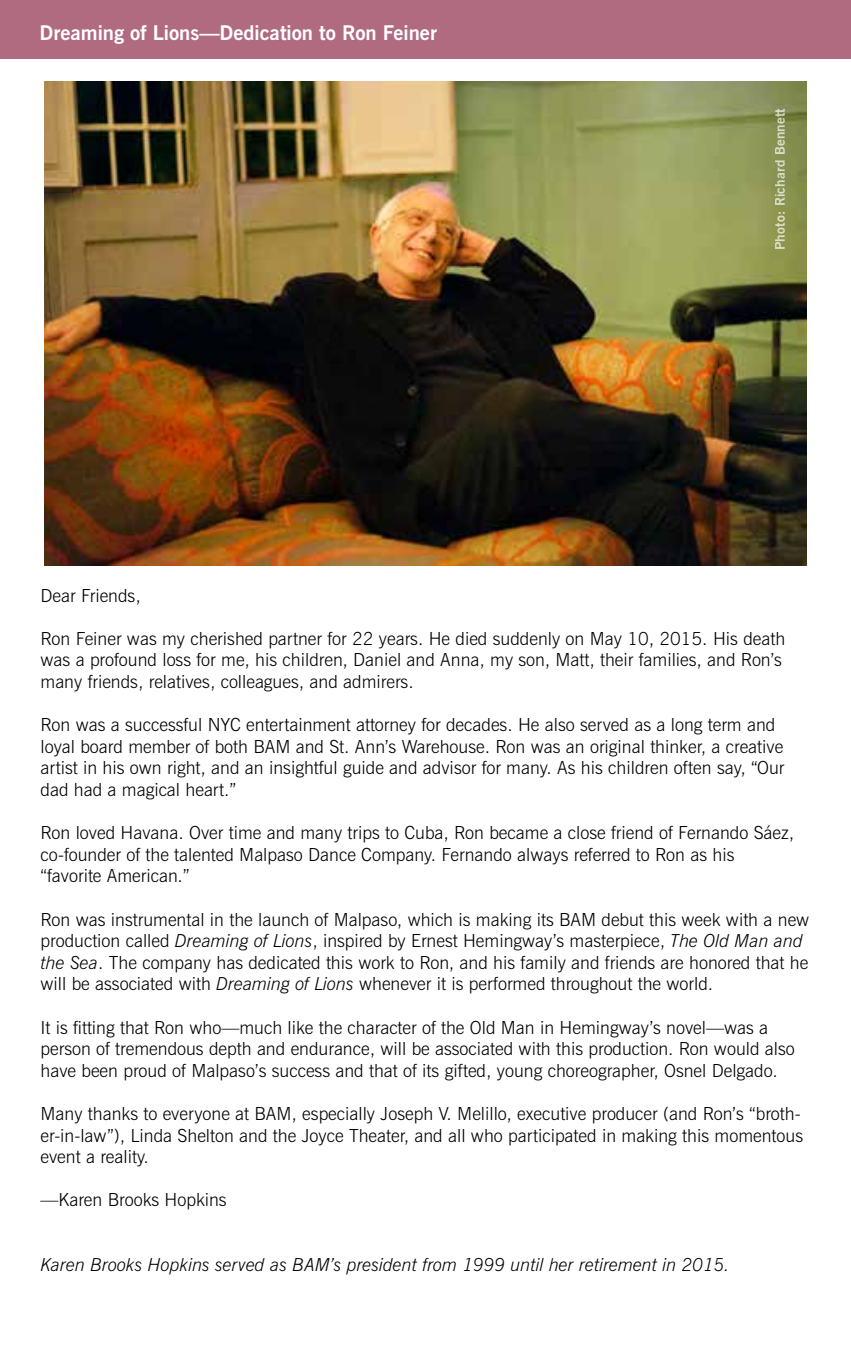
<style>
.page{position:relative;width:851px;height:1357px;background:#fff}
.page>*{position:absolute;margin:0;border:0;box-sizing:border-box;transform-origin:0 0}
.t1{font:700 20.25px "News Gothic BT";color:#fff}
.t2{font:300 18px/21.6px "News Gothic BT";color:#000}
.t3{font:italic 300 18px "News Gothic BT";color:#000}
.t4{font:700 13.5px "News Gothic BT";letter-spacing:.015em;color:#fff}
.s1{font-style:italic}
</style>
<div class="page">
<div style="left:0;top:0;width:850px;height:59px;background:#b16b81"></div>
<img style="left:45px;top:81px;width:761px;height:484px">
<p class="t1" style="left:40px;top:20px;width:399px">Dreaming of Lions—Dedication to Ron Feiner</p>
<p class="t4" style="left:771px;top:250px;width:144px;rotate:-90deg">Photo: Richard Bennett</p>
<p class="t2" style="left:40px;top:584px;width:102px">Dear Friends,</p>
<p class="t2" style="left:40px;top:627px;width:746px">Ron Feiner was my cherished partner for 22 years. He died suddenly on May 10, 2015. His death was a profound loss for me, his children, Daniel and Anna, my son, Matt, their families, and Ron’s many friends, relatives, colleagues, and admirers.</p>
<p class="t2" style="left:40px;top:714px;width:745px">Ron was a successful NYC entertainment attorney for decades. He also served as a long term and loyal board member of both BAM and St. Ann’s Warehouse. Ron was an original thinker, a creative artist in his own right, and an insightful guide and advisor for many. As his children often say, “Our dad had a magical heart.”</p>
<p class="t2" style="left:40px;top:822px;width:755px">Ron loved Havana. Over time and many trips to Cuba, Ron became a close friend of Fernando Sáez, co-founder of the talented Malpaso Dance Company. Fernando always referred to Ron as his “favorite American.”</p>
<p class="t2" style="left:40px;top:908px;width:770px">Ron was instrumental in the launch of Malpaso, which is making its BAM debut this week with a new production called <span class="s1">Dreaming of Lions</span>, inspired by Ernest Hemingway’s masterpiece, <span class="s1">The Old Man and the Sea</span>. The company has dedicated this work to Ron, and his family and friends are honored that he will be associated with <span class="s1">Dreaming of Lions</span> whenever it is performed throughout the world.</p>
<p class="t2" style="left:40px;top:1016px;width:755px">It is fitting that Ron who—much like the character of the Old Man in Hemingway’s novel—was a person of tremendous depth and endurance, will be associated with this production. Ron would also have been proud of Malpaso’s success and that of its gifted, young choreographer, Osnel Delgado.</p>
<p class="t2" style="left:40px;top:1102px;width:764px">Many thanks to everyone at BAM, especially Joseph V. Melillo, executive producer (and Ron’s “broth&shy;er-in-law”), Linda Shelton and the Joyce Theater, and all who participated in making this momentous event a reality.</p>
<p class="t2" style="left:40px;top:1189px;width:188px">—Karen Brooks Hopkins</p>
<p class="t3" style="left:40px;top:1254px;width:691px">Karen Brooks Hopkins served as BAM’s president from 1999 until her retirement in 2015.</p>
</div>
